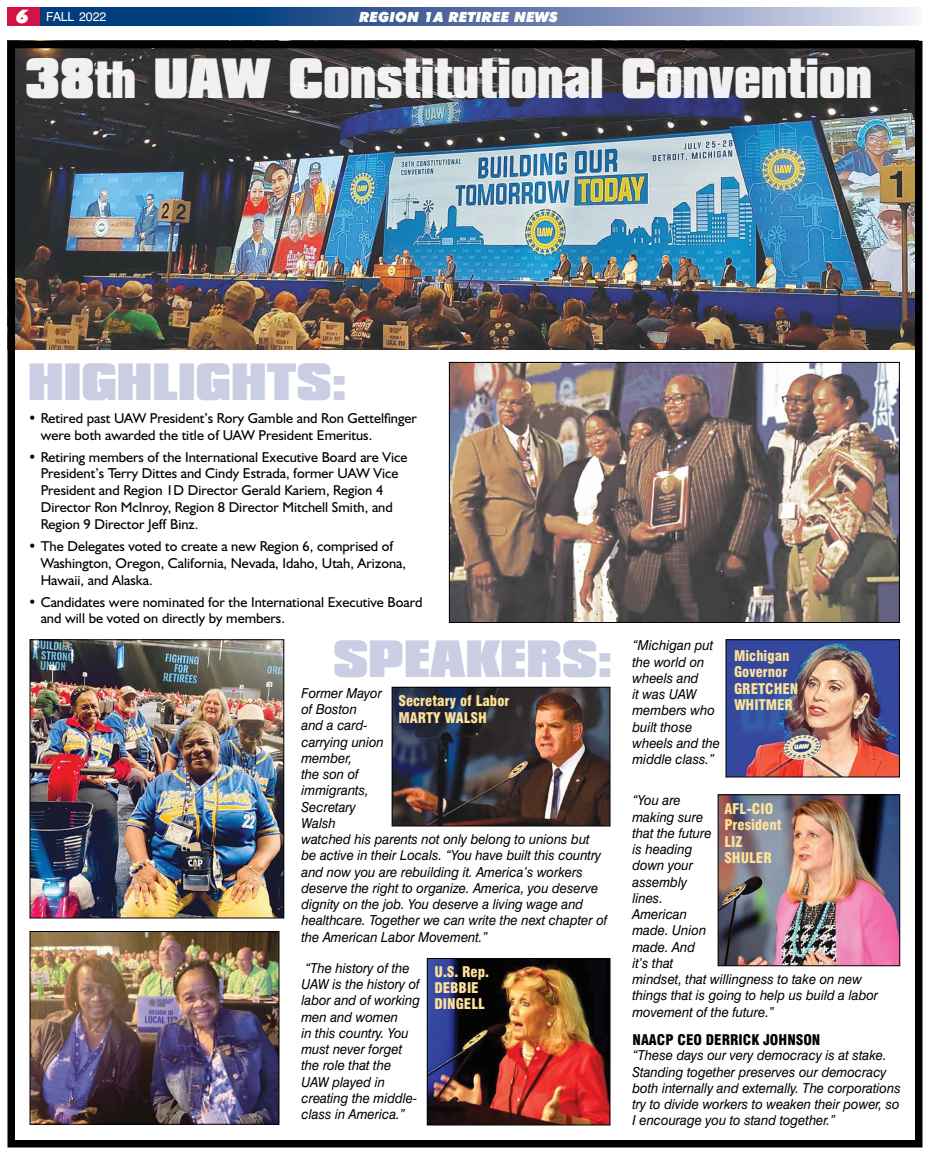
<style>
.page{position:relative;width:930px;height:1155px;background:#fff}
.page>*{position:absolute;margin:0;border:0;box-sizing:border-box;transform-origin:0 0}
.t1{font:900 48.75px "Compacta BT";color:#fff;scale:.9 1}
.t2{font:900 45px "Compacta BT";color:#c9cee2}
.t3{font:14.38px/16.9px "Humanist 521 BT";color:#000}
.t4{font:900 condensed 14.38px/16.2px "Swiss 721 BT";color:#ffe19b}
.t5{font:900 condensed 14.38px "Swiss 721 BT";color:#000}
.t6{font:italic 900 14px "Futura BT";color:#fff}
.t7{font:italic 13.75px/16.2px "Swiss 721 BT";color:#000;scale:.95 1}
.t8{font:12.5px "Swiss 721 BT";color:#fff}
.s1{font-family:"Futura BT";font-weight:900;font-style:italic;font-size:18.75px}
.s2{font-size:45px}
</style>
<div class="page">
<svg style="left:40px;top:8px;width:876px;height:18px;background:#5a79a8"></svg>
<div style="left:7px;top:8px;width:33px;height:18px;background:#d31245"></div>
<img style="left:429px;top:960px;width:179px;height:163px">
<div style="left:427px;top:958px;width:183px;height:167px;border:1px solid #000"></div>
<img style="left:728px;top:642px;width:170px;height:133px">
<img style="left:720px;top:797px;width:178px;height:167px">
<div style="left:718px;top:795px;width:182px;height:171px;border:1px solid #000"></div>
<img style="left:394px;top:689px;width:214px;height:135px">
<div style="left:392px;top:687px;width:218px;height:139px;border:1px solid #000"></div>
<img style="left:32px;top:933px;width:245px;height:189px">
<div style="left:30px;top:931px;width:249px;height:193px;border:1px solid #000"></div>
<img style="left:451px;top:364px;width:447px;height:257px">
<div style="left:449px;top:362px;width:451px;height:261px;border:1px solid #000"></div>
<img style="left:32px;top:642px;width:250px;height:274px">
<div style="left:30px;top:640px;width:254px;height:278px;border:1px solid #000"></div>
<img style="left:17px;top:50px;width:896px;height:299px">
<div style="left:8px;top:41px;width:914px;height:1107px;border:8px solid #000"></div>
<p class="t8" style="left:16px;top:9px;width:92px"><span class="s1">6</span> FALL 2022</p>
<p class="t6" style="left:359px;top:8px;width:200px">REGION 1A RETIREE NEWS</p>
<h1 class="t1" style="left:25px;top:49px;width:942px">38<span class="s2">th</span> UAW Constitutional Convention</h1>
<h2 class="t2" style="left:28px;top:354px;width:320px">HIGHLIGHTS:</h2>
<p class="t3" style="left:41px;top:409px;width:378px;text-indent:-13px">• Retired past UAW President’s Rory Gamble and Ron Gettelfinger were both awarded the title of UAW President Emeritus.</p>
<p class="t3" style="left:41px;top:448px;width:368px;text-indent:-13px">• Retiring members of the International Executive Board are Vice President’s Terry Dittes and Cindy Estrada, former UAW Vice President and Region 1D Director Gerald Kariem, Region 4<br>Director Ron McInroy, Region 8 Director Mitchell Smith, and Region 9 Director Jeff Binz.</p>
<p class="t3" style="left:41px;top:537px;width:367px;text-indent:-13px">• The Delegates voted to create a new Region 6, comprised of<br>Washington, Oregon, California, Nevada, Idaho, Utah, Arizona,<br>Hawaii, and Alaska.</p>
<p class="t3" style="left:41px;top:593px;width:383px;text-indent:-13px">• Candidates were nominated for the International Executive Board and will be voted on directly by members.</p>
<h2 class="t2" style="left:333px;top:631px;width:281px">SPEAKERS:</h2>
<p class="t7" style="left:301px;top:685px;width:323px">Former Mayor<br>of Boston<br>and a card-<br>carrying union<br>member,<br>the son of<br>immigrants,<br>Secretary<br>Walsh<br>watched his parents not only belong to unions but be active in their Locals. “You have built this country and now you are rebuilding it. America’s workers deserve the right to organize. America, you deserve dignity on the job. You deserve a living wage and healthcare. Together we can write the next chapter of the American Labor Movement.”</p>
<p class="t4" style="left:398px;top:693px;width:112px">Secretary of Labor<br>MARTY WALSH</p>
<p class="t7" style="left:301px;top:960px;width:126px">“The history of the<br>UAW is the history of labor and of working men and women<br>in this country. You must never forget the role that the<br>UAW played in creating the middle&shy;class in America.”</p>
<p class="t4" style="left:435px;top:964px;width:56px">U.S. Rep.<br>DEBBIE<br>DINGELL</p>
<p class="t7" style="left:632px;top:637px;width:94px">“Michigan put the world on wheels and<br>it was UAW members who built those wheels and the middle class.”</p>
<p class="t4" style="left:734px;top:648px;width:66px">Michigan<br>Governor<br>GRETCHEN<br>WHITMER</p>
<p class="t7" style="left:632px;top:792px;width:260px">“You are<br>making sure<br>that the future<br>is heading<br>down your<br>assembly<br>lines.<br>American<br>made. Union<br>made. And<br>it’s that<br>mindset, that willingness to take on new things that is going to help us build a labor movement of the future.”</p>
<p class="t4" style="left:724px;top:801px;width:59px">AFL-CIO<br>President<br>LIZ<br>SHULER</p>
<p class="t5" style="left:632px;top:1031px;width:189px">NAACP CEO DERRICK JOHNSON</p>
<p class="t7" style="left:632px;top:1047px;width:284px">“These days our very democracy is at stake.<br>Standing together preserves our democracy both internally and externally. The corporations try to divide workers to weaken their power, so I encourage you to stand together.”</p>
</div>
